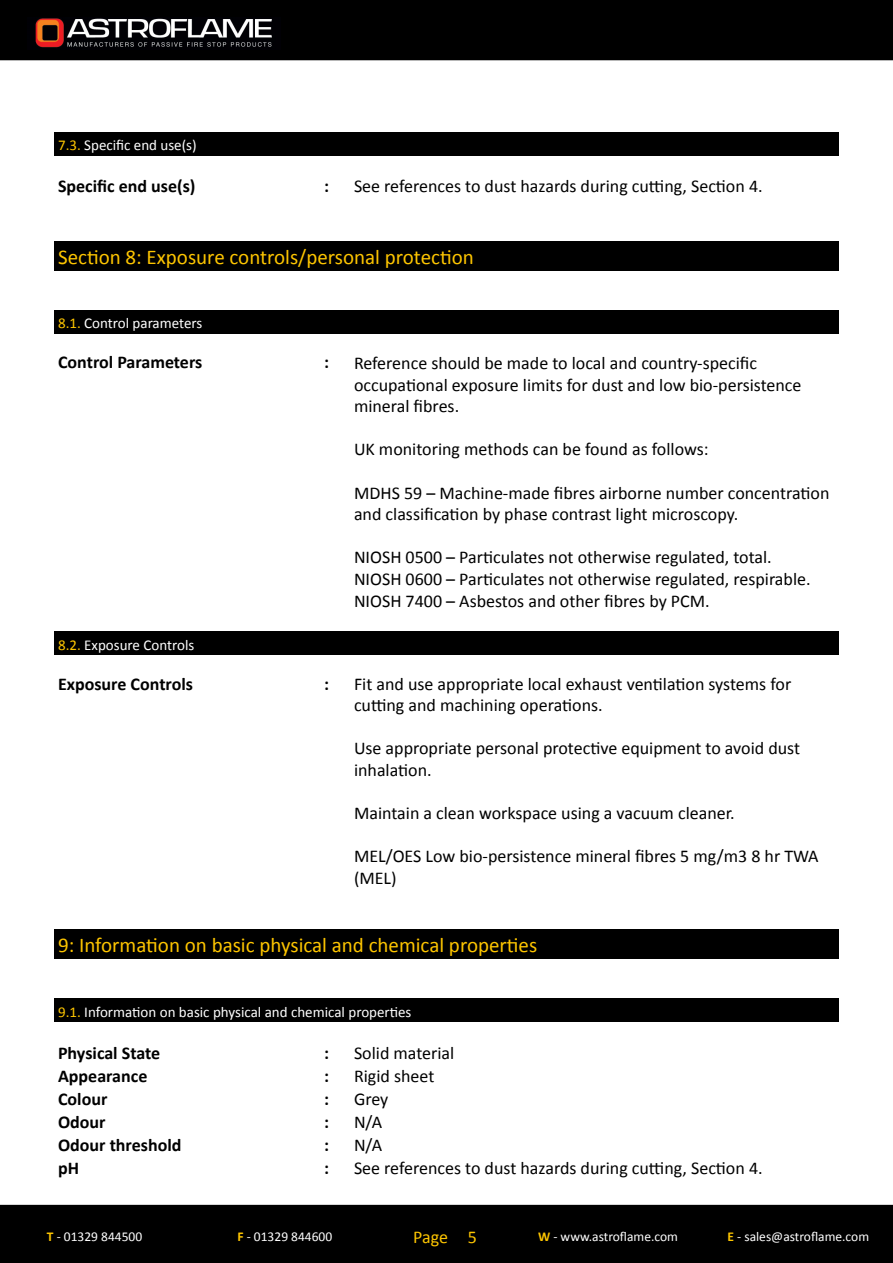
<style>
.page{position:relative;width:893px;height:1263px;background:#fff}
.page>*{position:absolute;margin:0;border:0;box-sizing:border-box;transform-origin:0 0}
.t1{font:21px "Calibri";color:#fdc500}
.t2{font:18px/21.6px "Calibri";color:#000}
.t3{font:700 18px "Calibri";color:#000}
.t4{font:18px "Calibri";color:#fdc500}
.t5{font:15px "Calibri";color:#fff}
.t6{font:13.5px "Calibri";color:#fff}
.s1{color:#fdc500}
.s2{font-weight:700;color:#fdc500}
</style>
<div class="page">
<div style="left:0;top:0;width:893px;height:60px;background:#000"></div>
<div style="left:0;top:1205px;width:893px;height:58px;background:#000"></div>
<img style="left:35px;top:18px;width:237px;height:30px">
<div style="left:54px;top:132px;width:785px;height:23px;background:#000"></div>
<div style="left:54px;top:241px;width:785px;height:30px;background:#000"></div>
<div style="left:54px;top:310px;width:785px;height:23px;background:#000"></div>
<div style="left:54px;top:631px;width:785px;height:24px;background:#000"></div>
<div style="left:54px;top:929px;width:785px;height:30px;background:#000"></div>
<div style="left:54px;top:998px;width:785px;height:23px;background:#000"></div>
<p class="t5" style="left:58px;top:136px;width:140px"><span class="s1">7.3.</span> Specific end use(s)</p>
<p class="t3" style="left:58px;top:174px;width:139px">Specific end use(s)</p>
<p class="t3" style="left:324px;top:174px;width:6px">:</p>
<p class="t2" style="left:354px;top:175px;width:410px">See references to dust hazards during cutting, Section 4.</p>
<p class="t1" style="left:58px;top:243px;width:417px">Section 8: Exposure controls/personal protection</p>
<p class="t5" style="left:58px;top:314px;width:146px"><span class="s1">8.1.</span> Control parameters</p>
<p class="t3" style="left:58px;top:350px;width:146px">Control Parameters</p>
<p class="t3" style="left:324px;top:350px;width:6px">:</p>
<p class="t2" style="left:354px;top:352px;width:449px">Reference should be made to local and country-specific occupational exposure limits for dust and low bio-persistence mineral fibres.</p>
<p class="t2" style="left:354px;top:439px;width:356px">UK monitoring methods can be found as follows:</p>
<p class="t2" style="left:354px;top:482px;width:477px">MDHS 59 – Machine-made fibres airborne number concentration and classification by phase contrast light microscopy.</p>
<p class="t2" style="left:354px;top:547px;width:458px">NIOSH 0500 – Particulates not otherwise regulated, total.<br>NIOSH 0600 – Particulates not otherwise regulated, respirable.<br>NIOSH 7400 – Asbestos and other fibres by PCM.</p>
<p class="t5" style="left:58px;top:635px;width:138px"><span class="s1">8.2.</span> Exposure Controls</p>
<p class="t3" style="left:58px;top:672px;width:136px">Exposure Controls</p>
<p class="t3" style="left:324px;top:672px;width:6px">:</p>
<p class="t2" style="left:354px;top:673px;width:439px">Fit and use appropriate local exhaust ventilation systems for cutting and machining operations.</p>
<p class="t2" style="left:354px;top:738px;width:448px">Use appropriate personal protective equipment to avoid dust inhalation.</p>
<p class="t2" style="left:354px;top:802px;width:382px">Maintain a clean workspace using a vacuum cleaner.</p>
<p class="t2" style="left:354px;top:846px;width:466px">MEL/OES Low bio-persistence mineral fibres 5 mg/m3 8 hr TWA (MEL)</p>
<p class="t1" style="left:58px;top:932px;width:481px">9: Information on basic physical and chemical properties</p>
<p class="t5" style="left:58px;top:1002px;width:355px"><span class="s1">9.1.</span> Information on basic physical and chemical properties</p>
<p class="t3" style="left:58px;top:1042px;width:104px">Physical State</p>
<p class="t3" style="left:324px;top:1042px;width:6px">:</p>
<p class="t2" style="left:354px;top:1042px;width:102px">Solid material</p>
<p class="t3" style="left:58px;top:1065px;width:91px">Appearance</p>
<p class="t3" style="left:324px;top:1065px;width:6px">:</p>
<p class="t2" style="left:354px;top:1065px;width:82px">Rigid sheet</p>
<p class="t3" style="left:58px;top:1087px;width:51px">Colour</p>
<p class="t3" style="left:324px;top:1087px;width:6px">:</p>
<p class="t2" style="left:354px;top:1088px;width:36px">Grey</p>
<p class="t3" style="left:58px;top:1110px;width:49px">Odour</p>
<p class="t3" style="left:324px;top:1110px;width:6px">:</p>
<p class="t2" style="left:354px;top:1111px;width:30px">N/A</p>
<p class="t3" style="left:58px;top:1133px;width:125px">Odour threshold</p>
<p class="t3" style="left:324px;top:1133px;width:6px">:</p>
<p class="t2" style="left:354px;top:1134px;width:30px">N/A</p>
<p class="t3" style="left:58px;top:1156px;width:23px">pH</p>
<p class="t3" style="left:324px;top:1156px;width:6px">:</p>
<p class="t2" style="left:354px;top:1157px;width:410px">See references to dust hazards during cutting, Section 4.</p>
<p class="t6" style="left:47px;top:1228px;width:97px"><span class="s2">T</span> - 01329 844500</p>
<p class="t6" style="left:238px;top:1228px;width:96px"><span class="s2">F</span> - 01329 844600</p>
<p class="t4" style="left:413px;top:1225px;width:65px">Page 5</p>
<p class="t6" style="left:538px;top:1228px;width:141px"><span class="s2">W</span> - www.astroflame.com</p>
<p class="t6" style="left:728px;top:1228px;width:143px"><span class="s2">E</span> - sales@astroflame.com</p>
</div>
